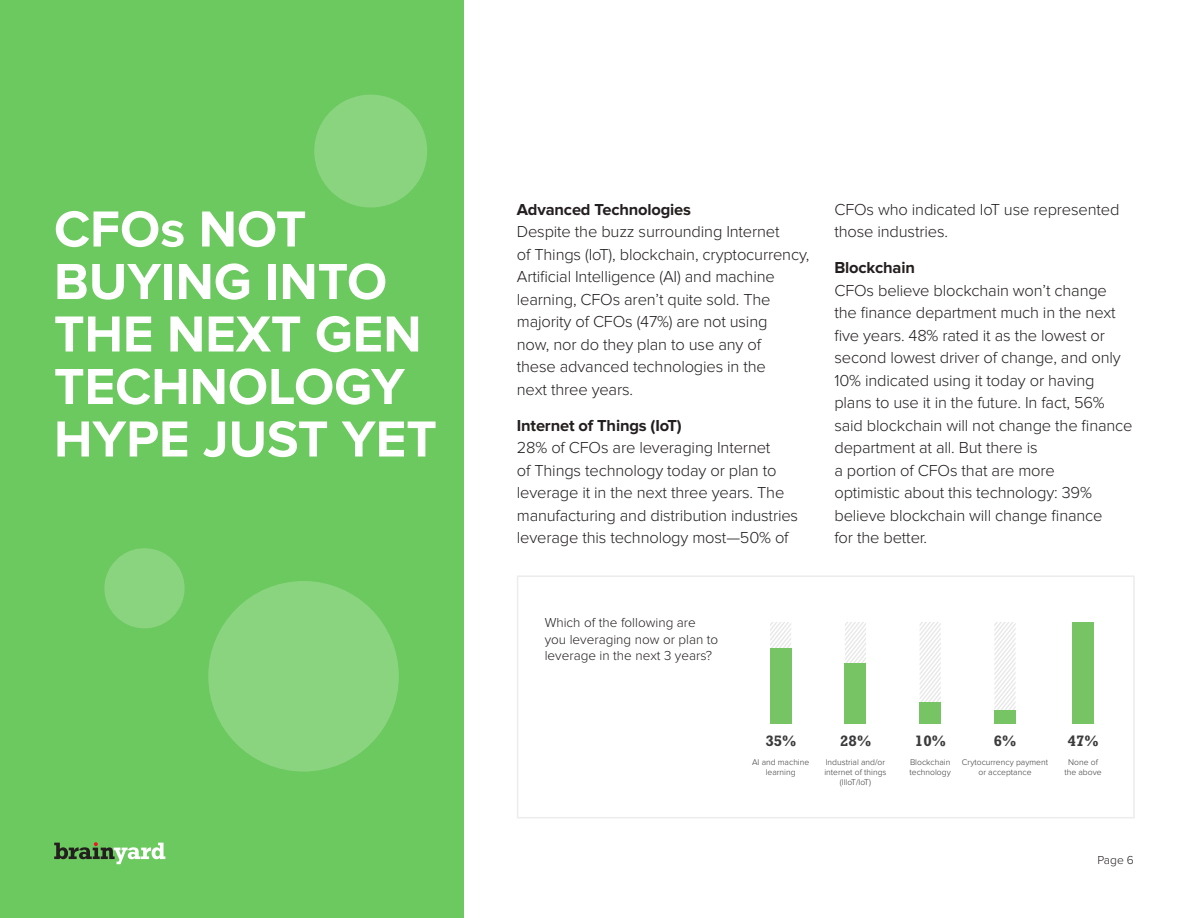
<style>
.page{position:relative;width:1188px;height:918px;background:#fff}
.page>*{position:absolute;margin:0;border:0;box-sizing:border-box;transform-origin:0 0}
.t1{font:700 52.5px/52.5px "Proxima Nova";color:#fff}
.t2{font:300 16.5px/22.5px "Proxima Nova";letter-spacing:-.01em;color:#241f1f}
.t3{font:700 16.5px "Proxima Nova";letter-spacing:-.01em;color:#241f1f}
.t4{font:700 15.3px "Rockwell Std";color:#3b3b3d}
.t5{font:300 13.5px/16.5px "Proxima Nova";color:#241f1f}
.t6{font:300 12px "Proxima Nova";color:#241f1f}
.t7{font:300 8.55px/10.4px "Proxima Nova";color:#3b3b3d;text-align:center}
</style>
<div class="page">
<div style="left:0;top:0;width:464px;height:918px;background:#6cc95f"></div>
<svg style="left:54px;top:842px;width:111px;height:22px"></svg>
<div style="left:517px;top:575px;width:618px;height:243px;border:2px solid #edecec"></div>
<svg style="left:845px;top:622px;width:21px;height:41px"></svg>
<svg style="left:770px;top:622px;width:21px;height:26px"></svg>
<svg style="left:920px;top:622px;width:21px;height:80px"></svg>
<svg style="left:994px;top:622px;width:22px;height:88px"></svg>
<div style="left:845px;top:663px;width:21px;height:61px;background:#77c464"></div>
<div style="left:920px;top:702px;width:21px;height:22px;background:#77c464"></div>
<div style="left:994px;top:710px;width:22px;height:14px;background:#77c464"></div>
<div style="left:1072px;top:622px;width:22px;height:102px;background:#77c464"></div>
<div style="left:770px;top:648px;width:21px;height:76px;background:#77c464"></div>
<div style="left:314px;top:95px;width:113px;height:113px;background:#8ad480;border-radius:50%"></div>
<div style="left:104px;top:548px;width:81px;height:80px;background:#8ad480;border-radius:50%"></div>
<div style="left:208px;top:581px;width:191px;height:191px;background:#8ad480;border-radius:50%"></div>
<h1 class="t1" style="left:54px;top:204px;width:384px">CFOs NOT<br>BUYING INTO<br>THE NEXT GEN<br>TECHNOLOGY<br>HYPE JUST YET</h1>
<p class="t3" style="left:517px;top:200px;width:176px">Advanced Technologies</p>
<p class="t2" style="left:517px;top:221px;width:294px">Despite the buzz surrounding Internet<br>of Things (IoT), blockchain, cryptocurrency, Artificial Intelligence (AI) and machine learning, CFOs aren’t quite sold. The majority of CFOs (47%) are not using<br>now, nor do they plan to use any of<br>these advanced technologies in the<br>next three years.</p>
<p class="t3" style="left:517px;top:416px;width:166px">Internet of Things (IoT)</p>
<p class="t2" style="left:517px;top:437px;width:283px">28% of CFOs are leveraging Internet<br>of Things technology today or plan to leverage it in the next three years. The manufacturing and distribution industries leverage this technology most—50% of</p>
<p class="t2" style="left:834px;top:198px;width:287px">CFOs who indicated IoT use represented those industries.</p>
<p class="t3" style="left:834px;top:258px;width:82px">Blockchain</p>
<p class="t2" style="left:834px;top:279px;width:300px">CFOs believe blockchain won’t change the finance department much in the next five years. 48% rated it as the lowest or second lowest driver of change, and only 10% indicated using it today or having plans to use it in the future. In fact, 56% said blockchain will not change the finance department at all. But there is<br>a portion of CFOs that are more<br>optimistic about this technology: 39% believe blockchain will change finance<br>for the better.</p>
<p class="t5" style="left:545px;top:615px;width:175px">Which of the following are you leveraging now or plan to leverage in the next 3 years?</p>
<p class="t4" style="left:765px;top:732px;width:33px">35%</p>
<p class="t7" style="left:752px;top:757px;width:59px">AI and machine learning</p>
<p class="t4" style="left:840px;top:732px;width:33px">28%</p>
<p class="t7" style="left:824px;top:757px;width:64px">Industrial and/or internet of things (IlloT/IoT)</p>
<p class="t4" style="left:915px;top:732px;width:33px">10%</p>
<p class="t7" style="left:910px;top:757px;width:43px;text-align:left">Blockchain technology</p>
<p class="t4" style="left:994px;top:732px;width:24px">6%</p>
<p class="t7" style="left:962px;top:757px;width:88px">Crytocurrency payment or acceptance</p>
<p class="t4" style="left:1068px;top:732px;width:33px">47%</p>
<p class="t7" style="left:1064px;top:757px;width:39px">None of the above</p>
<p class="t6" style="left:1097px;top:853px;width:38px">Page 6</p>
</div>
